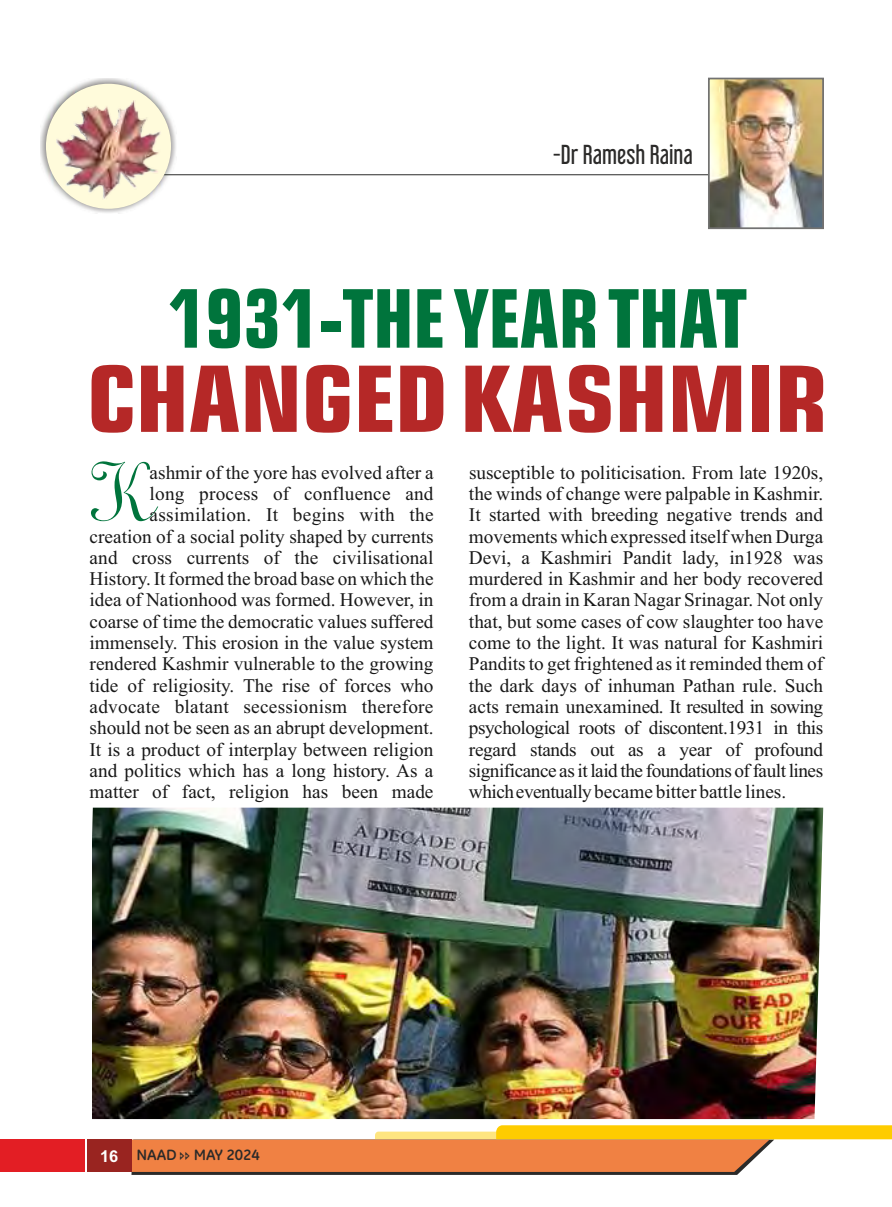
<style>
.page{position:relative;width:892px;height:1207px;background:#fff}
.page>*{position:absolute;margin:0;border:0;box-sizing:border-box;transform-origin:0 0}
.t1{font:93.1px "Typo Upright BT";color:#00743c}
.t2{font:700 condensed 91.35px "Square 721 BT";color:#b52827;scale:1.09 1}
.t3{font:700 condensed 80.67px "Square 721 BT";color:#00743c;scale:.93 1}
.t4{font:24.5px "Libel Suit Rg";color:#2b2a29}
.t5{font:19.25px/21.3px "Times New Roman";color:#181818;text-align:right}
.t6{font:700 15.22px "GE Inspira";color:#2b2a29;scale:1.04 1}
.s1{font-family:"Arial";font-size:16.28px;color:#fefefe}
</style>
<div class="page">
<hr style="left:137px;top:174px;width:686px;height:1px;background:#2b2a29">
<img style="left:41px;top:79px;width:135px;height:135px">
<div style="left:46px;top:84px;width:125px;height:125px;background:#fffbdb;border-radius:50%"></div>
<img style="left:57px;top:101px;width:105px;height:98px">
<img style="left:711px;top:81px;width:110px;height:145px">
<div style="left:708px;top:78px;width:116px;height:151px;border:2px solid #727271"></div>
<img style="left:93px;top:808px;width:730px;height:311px">
<div style="left:0;top:1139px;width:85px;height:33px;background:#e31e24"></div>
<div style="left:87px;top:1139px;width:44px;height:33px;background:#992420"></div>
<svg style="left:131px;top:1125px;width:761px;height:50px"></svg>
<p class="t4" style="left:553px;top:144px;width:141px">-Dr Ramesh Raina</p>
<h3 class="t3" style="left:168px;top:286px;width:624px">1931-THE YEAR THAT</h3>
<h2 class="t2" style="left:87px;top:362px;width:681px">CHANGED KASHMIR</h2>
<h1 class="t1" style="left:90px;top:450px;width:61px">K</h1>
<p class="t5" style="left:90px;top:463px;width:346px">ashmir of the yore has evolved after a<br>long process of confluence and assimilation. It begins with the creation of a social polity shaped by currents and cross currents of the civilisational History. It formed the broad base on which the idea of Nationhood was formed. However, in coarse of time the democratic values suffered immensely. This erosion in the value system rendered Kashmir vulnerable to the growing tide of religiosity. The rise of forces who advocate blatant secessionism therefore should not be seen as an abrupt development.<br>It is a product of interplay between religion and politics which has a long history. As a matter of fact, religion has been made</p>
<p class="t5" style="left:469px;top:463px;width:356px;text-align:justify">susceptible to politicisation. From late 1920s, the winds of change were palpable in Kashmir.<br>It started with breeding negative trends and movements which expressed itself when Durga Devi, a Kashmiri Pandit lady, in1928 was murdered in Kashmir and her body recovered from a drain in Karan Nagar Srinagar. Not only that, but some cases of cow slaughter too have come to the light. It was natural for Kashmiri Pandits to get frightened as it reminded them of the dark days of inhuman Pathan rule. Such acts remain unexamined. It resulted in sowing psychological roots of discontent.1931 in this regard stands out as a year of profound significance as it laid the foundations of fault lines which eventually became bitter battle lines.</p>
<p class="t6" style="left:100px;top:1149px;width:155px"><span class="s1">16</span> NAAD MAY 2024</p>
</div>
